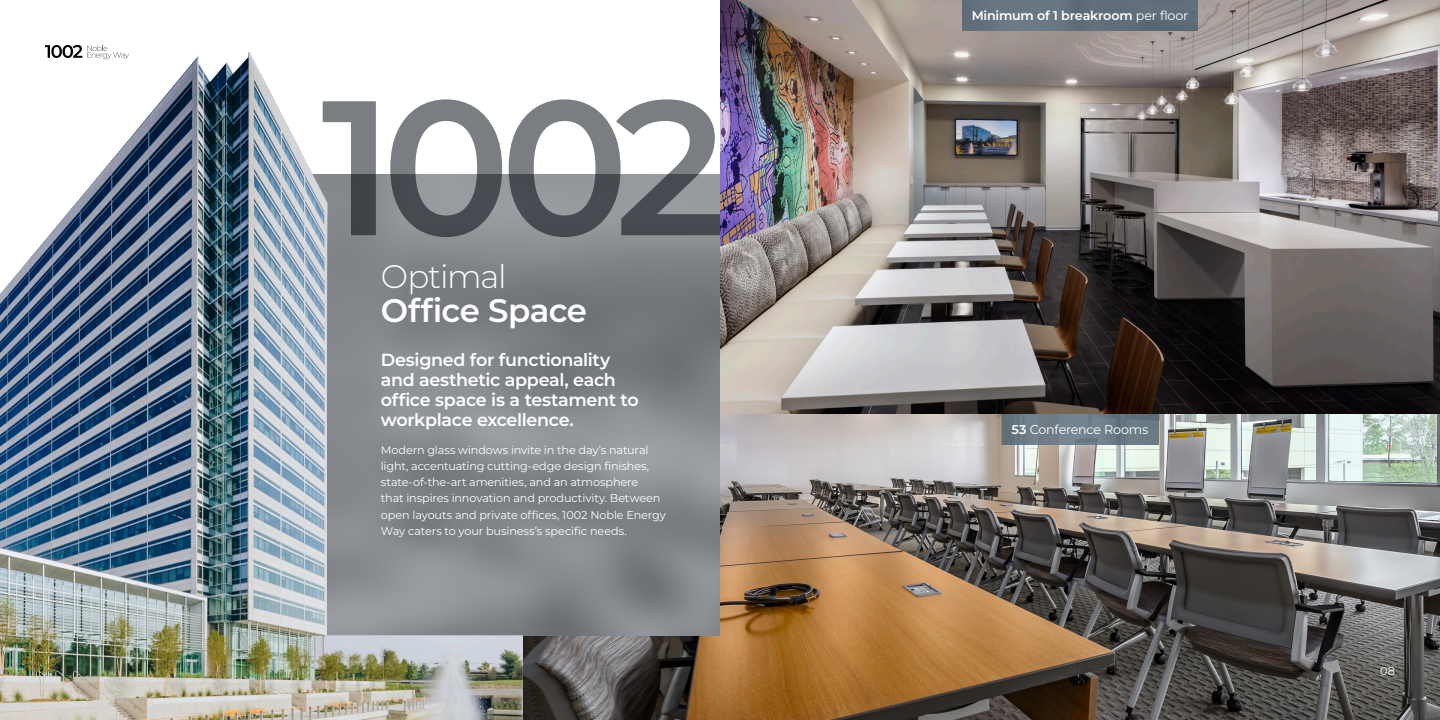
<style>
.page{position:relative;width:1440px;height:720px;background:#fff}
.page>*{position:absolute;margin:0;border:0;box-sizing:border-box;transform-origin:0 0}
.t1{font:600 32.5px/33.8px "Montserrat";letter-spacing:-.02em;color:#fff}
.t2{font:600 17.5px/20px "Montserrat";letter-spacing:-.02em;color:#fff}
.t3{font:600 12.62px "Montserrat";letter-spacing:-.015em;color:#fff}
.t4{font:12.62px "Montserrat";letter-spacing:-.015em;color:#fff}
.t5{font:11.25px/16.2px "Montserrat";letter-spacing:-.01em;color:#fff}
.s1{font-weight:300}
.s2{font-weight:400}
.s3{font-weight:600}
</style>
<div class="page">
<img style="left:523px;top:414px;width:917px;height:306px">
<img style="left:523px;top:237px;width:197px;height:398px">
<img style="left:720px;top:0;width:720px;height:414px">
<svg style="left:45px;top:45px;width:63px;height:7px"></svg>
<svg style="left:523px;top:99px;width:197px;height:138px"></svg>
<img style="left:0;top:52px;width:523px;height:668px">
<img style="left:1002px;top:414px;width:156px;height:30px">
<img style="left:962px;top:0;width:236px;height:30px">
<p class="t1" style="left:381px;top:258px;width:208px"><span class="s1">Optimal<br></span>Office Space</p>
<p class="t2" style="left:381px;top:349px;width:259px">Designed for functionality and aesthetic appeal, each office space is a testament to workplace excellence.</p>
<p class="t5" style="left:381px;top:441px;width:287px">Modern glass windows invite in the day’s natural light, accentuating cutting-edge design finishes, state-of-the-art amenities, and an atmosphere<br>that inspires innovation and productivity. Between open layouts and private offices, 1002 Noble Energy Way caters to your business’s specific needs.</p>
<p class="t3" style="left:972px;top:6px;width:218px">Minimum of 1 breakroom <span class="s2">per floor</span></p>
<p class="t4" style="left:1012px;top:421px;width:138px"><span class="s3">53</span> Conference Rooms</p>
<p class="t5" style="left:1380px;top:662px;width:16px">08</p>
</div>
